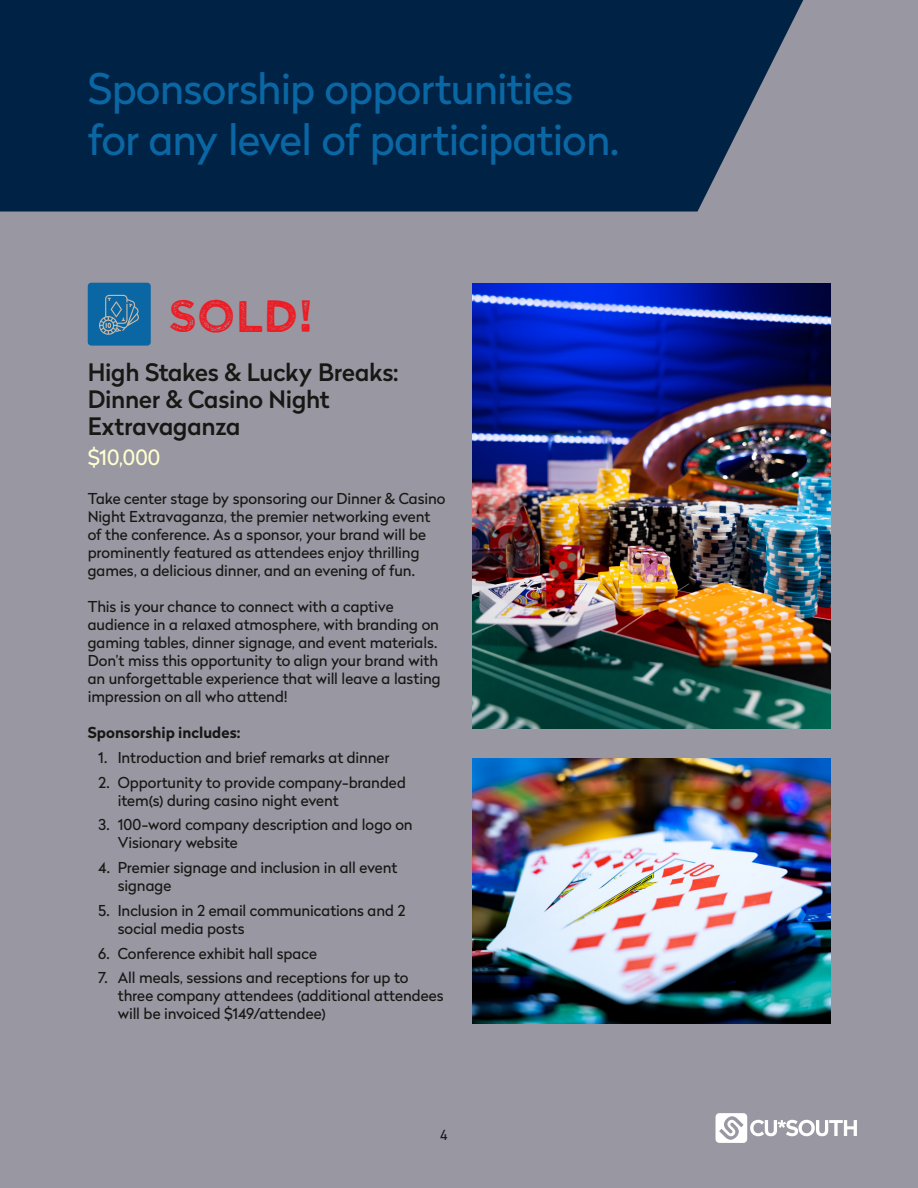
<style>
.page{position:relative;width:918px;height:1188px;background:#9997a2}
.page>*{position:absolute;margin:0;border:0;box-sizing:border-box;transform-origin:0 0}
.t1{font:45px "Wicked Grit";color:#ed1c24}
.t2{font:42px "Radikal";letter-spacing:-.015em;color:#0a67a3}
.t3{font:500 24px/27px "Radikal";letter-spacing:-.01em;color:#171714}
.t4{font:21px "Radikal";color:#ffffcf}
.t5{font:15px/18px "Radikal";letter-spacing:-.005em;color:#171714}
.t6{font:700 15px "Radikal";color:#171714}
.t7{font:15px "DIN Next LT Pro";color:#171714}
</style>
<div class="page">
<img style="left:472px;top:284px;width:358px;height:445px">
<svg style="left:0;top:0;width:803px;height:212px;background:#0a294a"></svg>
<svg style="left:715px;top:1113px;width:142px;height:30px"></svg>
<div style="left:88px;top:283px;width:63px;height:63px;background:#0a67a3;border-radius:4px"></div>
<img style="left:472px;top:758px;width:358px;height:265px">
<svg style="left:99px;top:295px;width:40px;height:40px"></svg>
<p class="t2" style="left:88px;top:59px;width:487px">Sponsorship opportunities</p>
<p class="t2" style="left:88px;top:109px;width:533px">for any level of participation.</p>
<p class="t1" style="left:168px;top:287px;width:146px">SOLD!</p>
<p class="t3" style="left:88px;top:358px;width:312px">High Stakes &amp; Lucky Breaks:<br>Dinner &amp; Casino Night<br>Extravaganza</p>
<p class="t4" style="left:88px;top:442px;width:74px">$10,000</p>
<p class="t5" style="left:88px;top:489px;width:359px">Take center stage by sponsoring our Dinner &amp; Casino Night Extravaganza, the premier networking event of the conference. As a sponsor, your brand will be prominently featured as attendees enjoy thrilling games, a delicious dinner, and an evening of fun.</p>
<p class="t5" style="left:88px;top:597px;width:354px">This is your chance to connect with a captive audience in a relaxed atmosphere, with branding on gaming tables, dinner signage, and event materials.<br>Don’t miss this opportunity to align your brand with an unforgettable experience that will leave a lasting impression on all who attend!</p>
<p class="t6" style="left:88px;top:722px;width:154px">Sponsorship includes:</p>
<p class="t5" style="left:98px;top:748px;width:293px">1. Introduction and brief remarks at dinner</p>
<p class="t5" style="left:118px;top:773px;width:290px;text-indent:-20px">2. Opportunity to provide company-branded item(s) during casino night event</p>
<p class="t5" style="left:118px;top:815px;width:296px;text-indent:-20px">3. 100-word company description and logo on<br>Visionary website</p>
<p class="t5" style="left:118px;top:858px;width:281px;text-indent:-20px">4. Premier signage and inclusion in all event signage</p>
<p class="t5" style="left:118px;top:901px;width:289px;text-indent:-20px">5. Inclusion in 2 email communications and 2 social media posts</p>
<p class="t5" style="left:98px;top:944px;width:220px">6. Conference exhibit hall space</p>
<p class="t5" style="left:118px;top:968px;width:327px;text-indent:-20px">7. All meals, sessions and receptions for up to three company attendees (additional attendees will be invoiced $149/attendee)</p>
<p class="t7" style="left:440px;top:1126px;width:10px">4</p>
</div>
